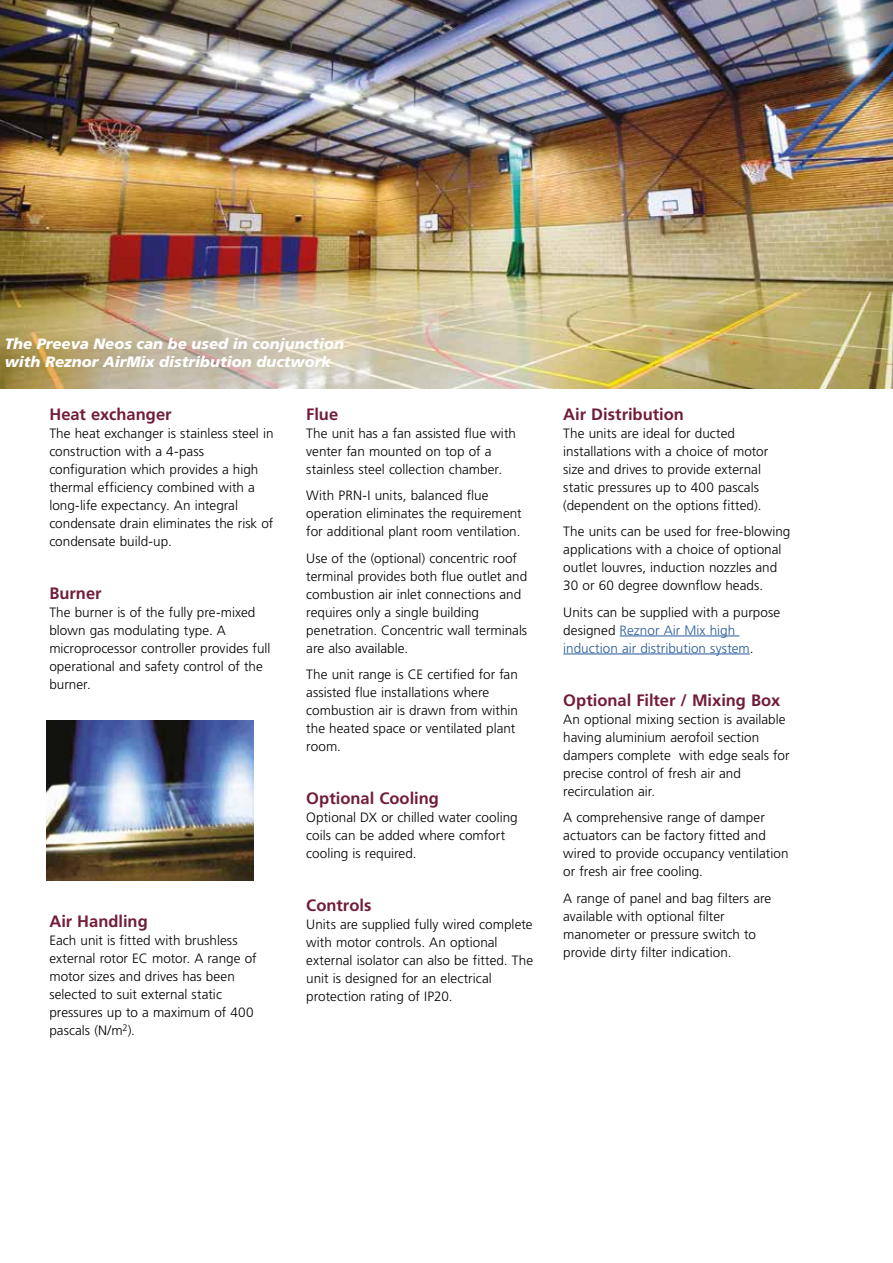
<style>
.page{position:relative;width:893px;height:1263px;background:#fff}
.page>*{position:absolute;margin:0;border:0;box-sizing:border-box;transform-origin:0 0}
.t1{font:700 16.5px "Frutiger LT Pro";color:#721c3c}
.t2{font:italic 900 15px/18px "Frutiger LT Pro";color:#fff}
.t3{font:300 13.5px/18px "Frutiger LT Pro";color:#000}
.t4{font:300 13.5px/18px "Frutiger LT Pro";letter-spacing:.005em;color:#275b9b}
.s1{color:#000}
</style>
<div class="page">
<hr style="left:620px;top:636px;width:119px;height:1px;background:#275b9b">
<hr style="left:563px;top:654px;width:187px;height:1px;background:#275b9b">
<img style="left:0;top:0;width:893px;height:388px">
<img style="left:47px;top:720px;width:207px;height:160px">
<p class="t2" style="left:5px;top:334px;width:341px">The Preeva Neos can be used in conjunction with Reznor AirMix distribution ductwork</p>
<p class="t1" style="left:49px;top:404px;width:124px">Heat exchanger</p>
<p class="t3" style="left:49px;top:424px;width:226px">The heat exchanger is stainless steel in construction with a 4-pass configuration which provides a high thermal efficiency combined with a long-life expectancy. An integral condensate drain eliminates the risk of condensate build-up.</p>
<p class="t1" style="left:49px;top:583px;width:54px">Burner</p>
<p class="t3" style="left:49px;top:603px;width:223px">The burner is of the fully pre-mixed blown gas modulating type. A microprocessor controller provides full operational and safety control of the burner.</p>
<p class="t1" style="left:49px;top:912px;width:100px">Air Handling</p>
<p class="t3" style="left:49px;top:931px;width:209px">Each unit is fitted with brushless external rotor EC motor. A range of motor sizes and drives has been selected to suit external static pressures up to a maximum of 400 pascals (N/m<sup>2</sup>).</p>
<p class="t1" style="left:306px;top:404px;width:33px">Flue</p>
<p class="t3" style="left:306px;top:424px;width:211px">The unit has a fan assisted flue with venter fan mounted on top of a stainless steel collection chamber.</p>
<p class="t3" style="left:306px;top:486px;width:217px">With PRN-I units, balanced flue operation eliminates the requirement for additional plant room ventilation.</p>
<p class="t3" style="left:306px;top:549px;width:223px">Use of the (optional) concentric roof terminal provides both flue outlet and combustion air inlet connections and requires only a single building penetration. Concentric wall terminals are also available.</p>
<p class="t3" style="left:306px;top:665px;width:213px">The unit range is CE certified for fan assisted flue installations where combustion air is drawn from within the heated space or ventilated plant room.</p>
<p class="t1" style="left:306px;top:789px;width:134px">Optional Cooling</p>
<p class="t3" style="left:306px;top:808px;width:213px">Optional DX or chilled water cooling coils can be added where comfort cooling is required.</p>
<p class="t1" style="left:306px;top:896px;width:67px">Controls</p>
<p class="t3" style="left:306px;top:915px;width:228px">Units are supplied fully wired complete with motor controls. An optional external isolator can also be fitted. The unit is designed for an electrical protection rating of IP20.</p>
<p class="t1" style="left:563px;top:404px;width:122px">Air Distribution</p>
<p class="t3" style="left:563px;top:424px;width:207px">The units are ideal for ducted installations with a choice of motor size and drives to provide external static pressures up to 400 pascals (dependent on the options fitted).</p>
<p class="t3" style="left:563px;top:522px;width:229px">The units can be used for free-blowing applications with a choice of optional outlet louvres, induction nozzles and 30 or 60 degree downflow heads.</p>
<p class="t4" style="left:563px;top:603px;width:218px"><span class="s1">Units can be supplied with a purpose designed</span> Reznor Air Mix high induction air distribution system<span class="s1">.</span></p>
<p class="t1" style="left:563px;top:690px;width:219px">Optional Filter / Mixing Box</p>
<p class="t3" style="left:563px;top:710px;width:228px">An optional mixing section is available having aluminium aerofoil section dampers complete with edge seals for precise control of fresh air and recirculation air.</p>
<p class="t3" style="left:563px;top:808px;width:227px">A comprehensive range of damper actuators can be factory fitted and wired to provide occupancy ventilation or fresh air free cooling.</p>
<p class="t3" style="left:563px;top:889px;width:210px">A range of panel and bag filters are available with optional filter manometer or pressure switch to provide dirty filter indication.</p>
</div>
